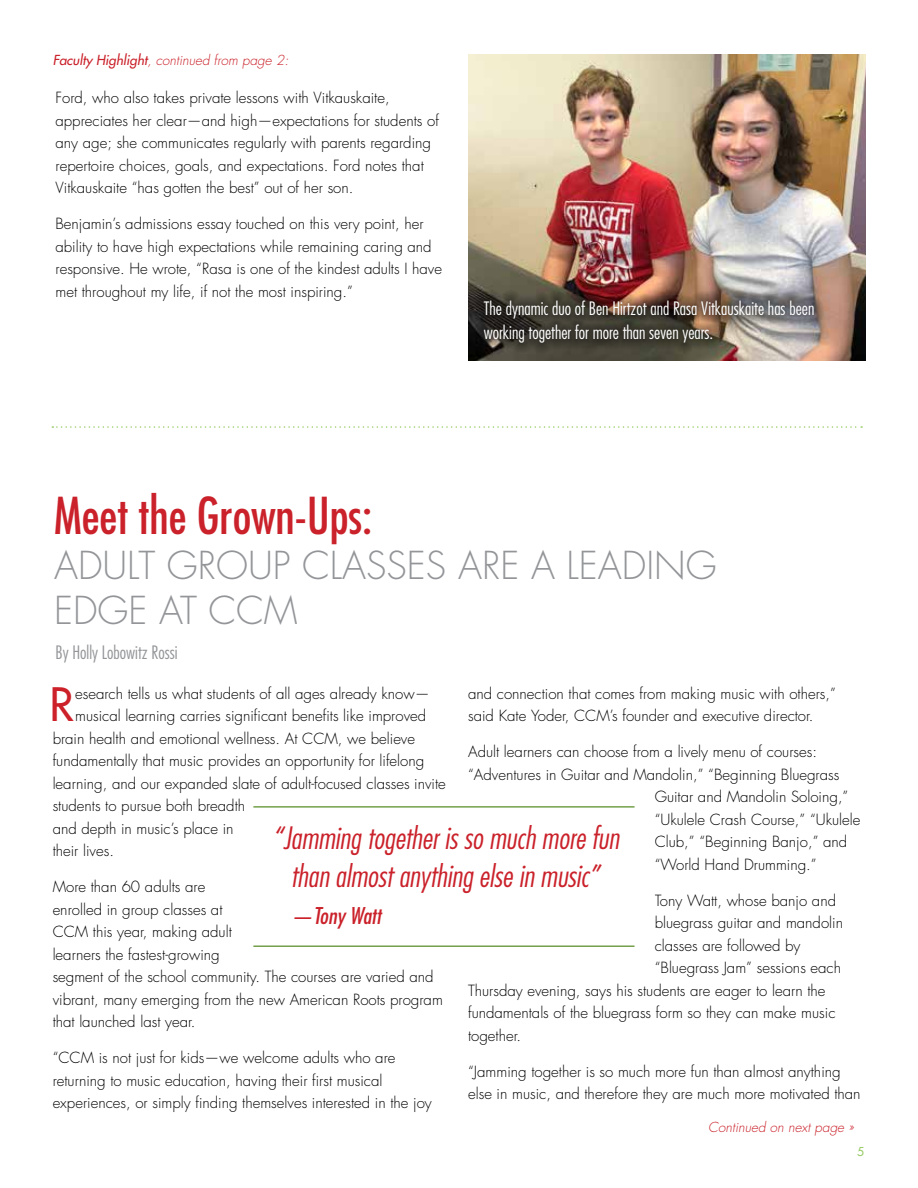
<style>
.page{position:relative;width:918px;height:1188px;background:#fff}
.page>*{position:absolute;margin:0;border:0;box-sizing:border-box;transform-origin:0 0}
.t1{font:condensed 49.5px "Futura Std";color:#ca212a}
.t2{font:500 44.85px "Futura Std";color:#cc2129}
.t3{font:300 37.5px/45px "Futura Std";color:#939598}
.t4{font:italic 300 condensed 30px/37.5px "Futura Std";color:#ca212a;text-align:center}
.t5{font:italic condensed 22.5px "Futura Std";color:#ca212a}
.t6{font:300 condensed 18px/24px "Futura Std";color:#fff}
.t7{font:300 condensed 18px "Futura Std";color:#939598}
.t8{font:300 15px/22.5px "Futura Std";color:#000}
.t9{font:italic 300 13.5px "Futura Std";color:#ca212a}
.t10{font:500 12px "Futura Std";color:#9c6}
.s1{font-weight:500}
</style>
<div class="page">
<img style="left:469px;top:54px;width:397px;height:307px">
<div style="left:473px;top:290px;width:351px;height:63px;background:#000;opacity:.75"></div>
<svg style="left:52px;top:426px;width:810px;height:2px"></svg>
<hr style="left:253px;top:806px;width:382px;height:2px;background:#73a04b">
<hr style="left:253px;top:945px;width:382px;height:2px;background:#73a04b">
<p class="t9" style="left:53px;top:52px;width:237px"><span class="s1">Faculty Highlight</span>, continued from page 2:</p>
<p class="t8" style="left:56px;top:87px;width:385px">Ford, who also takes private lessons with Vitkauskaite, appreciates her clear—and high—expectations for students of any age; she communicates regularly with parents regarding repertoire choices, goals, and expectations. Ford notes that Vitkauskaite “has gotten the best” out of her son.</p>
<p class="t8" style="left:56px;top:213px;width:388px">Benjamin’s admissions essay touched on this very point, her ability to have high expectations while remaining caring and responsive. He wrote, “Rasa is one of the kindest adults I have met throughout my life, if not the most inspiring.”</p>
<p class="t6" style="left:484px;top:296px;width:332px">The dynamic duo of Ben Hirtzot and Rasa Vitkauskaite has been working together for more than seven years.</p>
<h1 class="t1" style="left:54px;top:486px;width:320px">Meet the Grown-Ups:</h1>
<h3 class="t3" style="left:54px;top:544px;width:664px">ADULT GROUP CLASSES ARE A LEADING<br>EDGE AT CCM</h3>
<p class="t7" style="left:56px;top:642px;width:124px">By Holly Lobowitz Rossi</p>
<h2 class="t2" style="left:49px;top:677px;width:26px">R</h2>
<p class="t8" style="left:75px;top:682px;width:356px">esearch tells us what students of all ages already know—</p>
<p class="t8" style="left:468px;top:682px;width:369px">and connection that comes from making music with others,” said Kate Yoder, CCM’s founder and executive director.</p>
<p class="t8" style="left:468px;top:741px;width:350px">Adult learners can choose from a lively menu of courses:</p>
<p class="t8" style="left:468px;top:763px;width:373px">“Adventures in Guitar and Mandolin,” “Beginning Bluegrass</p>
<p class="t8" style="left:655px;top:786px;width:195px">Guitar and Mandolin Soloing,”</p>
<p class="t8" style="left:655px;top:808px;width:207px">“Ukulele Crash Course,” “Ukulele</p>
<p class="t8" style="left:655px;top:831px;width:194px">Club,” “Beginning Banjo,” and</p>
<p class="t8" style="left:655px;top:853px;width:164px">“World Hand Drumming.”</p>
<p class="t8" style="left:655px;top:889px;width:183px">Tony Watt, whose banjo and</p>
<p class="t8" style="left:655px;top:912px;width:190px">bluegrass guitar and mandolin</p>
<p class="t8" style="left:655px;top:934px;width:147px">classes are followed by</p>
<p class="t8" style="left:655px;top:957px;width:188px">“Bluegrass Jam” sessions each</p>
<p class="t8" style="left:468px;top:979px;width:359px">Thursday evening, says his students are eager to learn the</p>
<p class="t8" style="left:468px;top:1002px;width:369px">fundamentals of the bluegrass form so they can make music</p>
<p class="t8" style="left:468px;top:1024px;width:54px">together.</p>
<p class="t8" style="left:468px;top:1060px;width:394px">“Jamming together is so much more fun than almost anything else in music, and therefore they are much more motivated than</p>
<p class="t8" style="left:75px;top:705px;width:353px">musical learning carries significant benefits like improved</p>
<p class="t8" style="left:53px;top:727px;width:364px">brain health and emotional wellness. At CCM, we believe</p>
<p class="t8" style="left:53px;top:750px;width:373px">fundamentally that music provides an opportunity for lifelong</p>
<p class="t8" style="left:53px;top:772px;width:395px">learning, and our expanded slate of adult-focused classes invite</p>
<p class="t8" style="left:53px;top:795px;width:194px">students to pursue both breadth</p>
<p class="t8" style="left:53px;top:817px;width:182px">and depth in music’s place in</p>
<p class="t8" style="left:53px;top:840px;width:63px">their lives.</p>
<p class="t8" style="left:53px;top:876px;width:392px">More than 60 adults are<br>enrolled in group classes at<br>CCM this year, making adult<br>learners the fastest-growing<br>segment of the school community. The courses are varied and vibrant, many emerging from the new American Roots program that launched last year.</p>
<p class="t8" style="left:53px;top:1047px;width:381px">“CCM is not just for kids—we welcome adults who are returning to music education, having their first musical experiences, or simply finding themselves interested in the joy</p>
<h3 class="t4" style="left:272px;top:820px;width:348px">“Jamming together is so much more fun than almost anything else in music”</h3>
<h3 class="t5" style="left:291px;top:902px;width:92px">—Tony Watt</h3>
<p class="t9" style="left:708px;top:1118px;width:147px">Continued on next page »</p>
<p class="t10" style="left:857px;top:1144px;width:8px">5</p>
</div>
